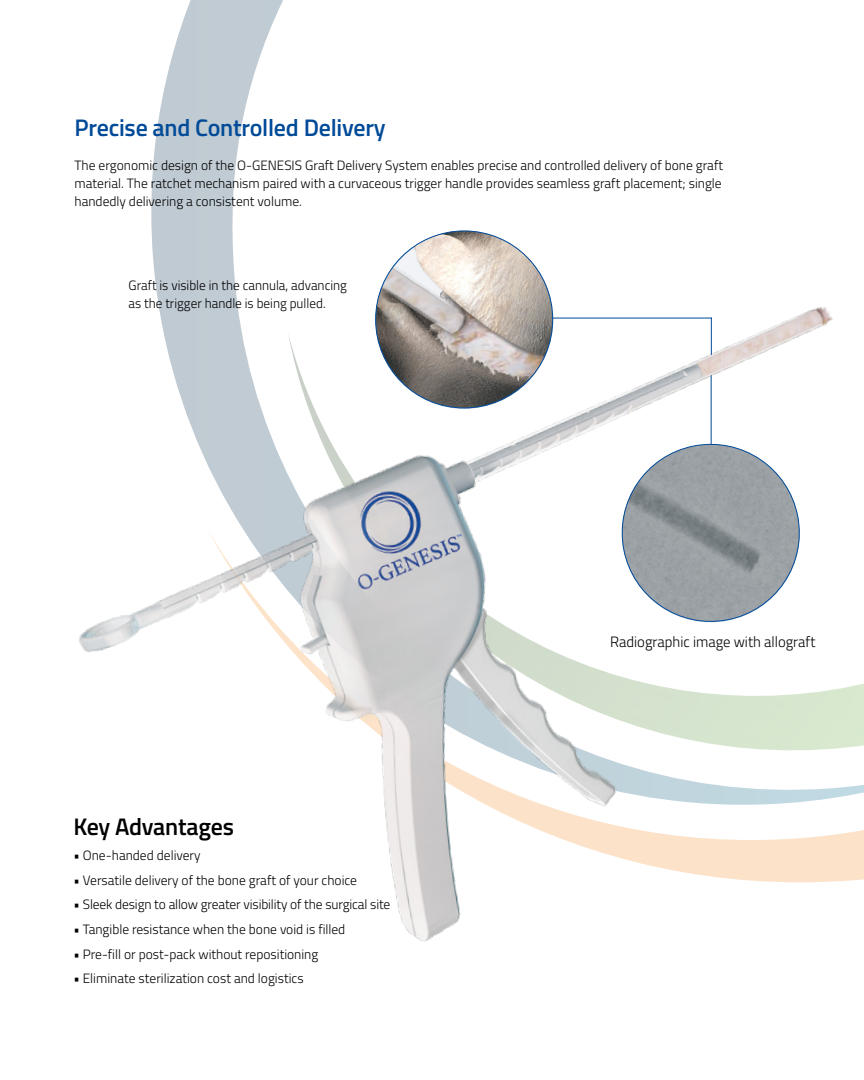
<style>
.page{position:relative;width:864px;height:1080px;background:#fff}
.page>*{position:absolute;margin:0;border:0;box-sizing:border-box;transform-origin:0 0}
.t1{font:600 24px "Titillium";letter-spacing:-.01em;color:#004a98}
.t2{font:600 24px "Titillium";letter-spacing:-.01em;color:#000}
.t3{font:300 15px "Titillium";color:#000}
.t4{font:300 13.5px/18px "Titillium";color:#000;text-align:justify}
</style>
<div class="page">
<img style="left:151px;top:0;width:56px;height:289px">
<img style="left:207px;top:0;width:76px;height:289px">
<img style="left:376px;top:231px;width:177px;height:177px;border-radius:89px">
<img style="left:79px;top:289px;width:785px;height:652px">
<h1 class="t1" style="left:75px;top:109px;width:313px">Precise and Controlled Delivery</h1>
<p class="t4" style="left:75px;top:156px;width:650px">The ergonomic design of the O-GENESIS Graft Delivery System enables precise and controlled delivery of bone graft material. The ratchet mechanism paired with a curvaceous trigger handle provides seamless graft placement; single handedly delivering a consistent volume.</p>
<p class="t4" style="left:129px;top:275px;width:220px">Graft is visible in the cannula, advancing as the trigger handle is being pulled.</p>
<h1 class="t2" style="left:73px;top:809px;width:162px">Key Advantages</h1>
<p class="t4" style="left:73px;top:845px;width:129px">• One-handed delivery</p>
<p class="t4" style="left:73px;top:870px;width:285px">• Versatile delivery of the bone graft of your choice</p>
<p class="t4" style="left:73px;top:895px;width:318px">• Sleek design to allow greater visibility of the surgical site</p>
<p class="t4" style="left:73px;top:920px;width:273px">• Tangible resistance when the bone void is filled</p>
<p class="t4" style="left:73px;top:944px;width:246px">• Pre-fill or post-pack without repositioning</p>
<p class="t4" style="left:73px;top:969px;width:232px">• Eliminate sterilization cost and logistics</p>
<p class="t3" style="left:610px;top:631px;width:207px">Radiographic image with allograft</p>
</div>
